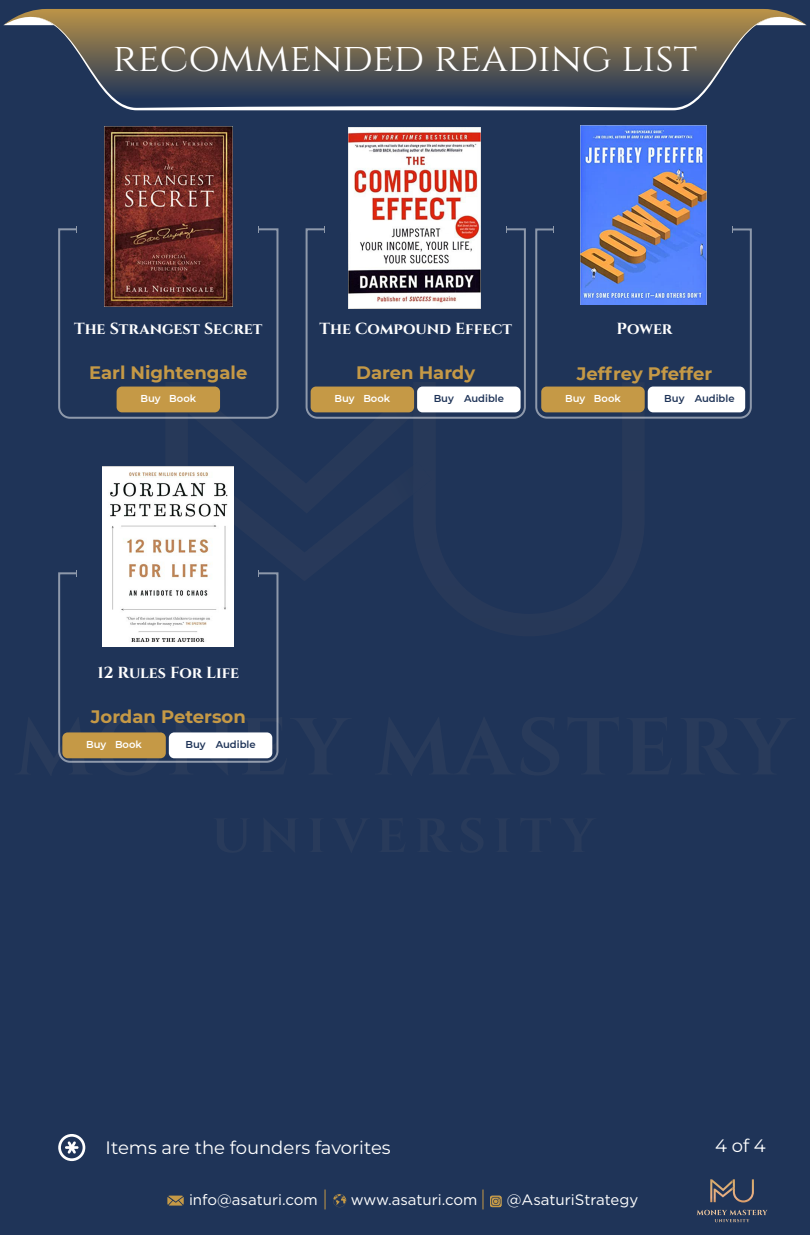
<style>
.page{position:relative;width:810px;height:1235px;background:#fff}
.page>*{position:absolute;margin:0;border:0;box-sizing:border-box;transform-origin:0 0}
.t1{font:40px "Cinzel";color:#fff}
.t2{font:700 18px "Montserrat";color:#c59946}
.t3{font:18px "Montserrat";color:#fff}
.t4{font:700 16px "Cinzel";color:#fff}
.t5{font:15px "Gotham";color:#fff}
.t6{font:600 10px "Montserrat";color:#1f3458}
.t7{font:600 10px "Montserrat";color:#fff}
</style>
<div class="page">
<div style="left:0;top:0;width:810px;height:1234px;background:#1f3458"></div>
<svg style="left:66px;top:762px;width:96px;height:1px"></svg>
<svg style="left:169px;top:762px;width:65px;height:1px"></svg>
<svg style="left:242px;top:716px;width:37px;height:47px"></svg>
<svg style="left:167px;top:1195px;width:17px;height:10px"></svg>
<svg style="left:333px;top:1194px;width:14px;height:13px"></svg>
<svg style="left:490px;top:1195px;width:11px;height:12px"></svg>
<svg style="left:491px;top:1196px;width:9px;height:9px"></svg>
<svg style="left:325px;top:1189px;width:1px;height:20px"></svg>
<svg style="left:482px;top:1189px;width:1px;height:20px"></svg>
<svg style="left:697px;top:1209px;width:71px;height:13px"></svg>
<svg style="left:710px;top:1179px;width:44px;height:23px"></svg>
<svg style="left:58px;top:1134px;width:27px;height:27px"></svg>
<svg style="left:58px;top:571px;width:220px;height:191px"></svg>
<svg style="left:234px;top:570px;width:45px;height:63px"></svg>
<img style="left:103px;top:466px;width:131px;height:180px">
<svg style="left:58px;top:228px;width:220px;height:191px"></svg>
<img style="left:104px;top:126px;width:129px;height:180px">
<svg style="left:306px;top:227px;width:220px;height:192px"></svg>
<img style="left:349px;top:127px;width:131px;height:182px">
<svg style="left:535px;top:227px;width:217px;height:191px"></svg>
<img style="left:580px;top:126px;width:126px;height:178px">
<svg style="left:3px;top:9px;width:804px;height:17px;background:#ae8c4d"></svg>
<svg style="left:3px;top:13px;width:61px;height:12px"></svg>
<svg style="left:31px;top:17px;width:748px;height:93px"></svg>
<h1 class="t1" style="left:113px;top:32px;width:586px">RECOMMENDED READING LIST</h1>
<p class="t4" style="left:74px;top:319px;width:190px">The Strangest Secret</p>
<p class="t2" style="left:89px;top:360px;width:160px">Earl Nightengale</p>
<p class="t7" style="left:140px;top:392px;width:57px">Buy Book</p>
<p class="t4" style="left:319px;top:319px;width:194px">The Compound Effect</p>
<p class="t2" style="left:356px;top:360px;width:120px">Daren Hardy</p>
<p class="t7" style="left:335px;top:392px;width:57px">Buy Book</p>
<p class="t6" style="left:434px;top:392px;width:72px">Buy Audible</p>
<p class="t4" style="left:617px;top:318px;width:57px">Power</p>
<p class="t2" style="left:577px;top:360px;width:137px">Jeffrey Pfeffer</p>
<p class="t7" style="left:565px;top:392px;width:57px">Buy Book</p>
<p class="t6" style="left:664px;top:392px;width:72px">Buy Audible</p>
<p class="t4" style="left:97px;top:662px;width:143px">12 Rules For Life</p>
<p class="t2" style="left:91px;top:704px;width:156px">Jordan Peterson</p>
<p class="t7" style="left:86px;top:737px;width:57px">Buy Book</p>
<p class="t6" style="left:185px;top:737px;width:72px">Buy Audible</p>
<p class="t3" style="left:106px;top:1135px;width:287px">Items are the founders favorites</p>
<p class="t3" style="left:715px;top:1133px;width:52px">4 of 4</p>
<p class="t5" style="left:189px;top:1190px;width:130px">info@asaturi.com</p>
<p class="t5" style="left:351px;top:1190px;width:128px">www.asaturi.com</p>
<p class="t5" style="left:507px;top:1190px;width:133px">@AsaturiStrategy</p>
</div>
